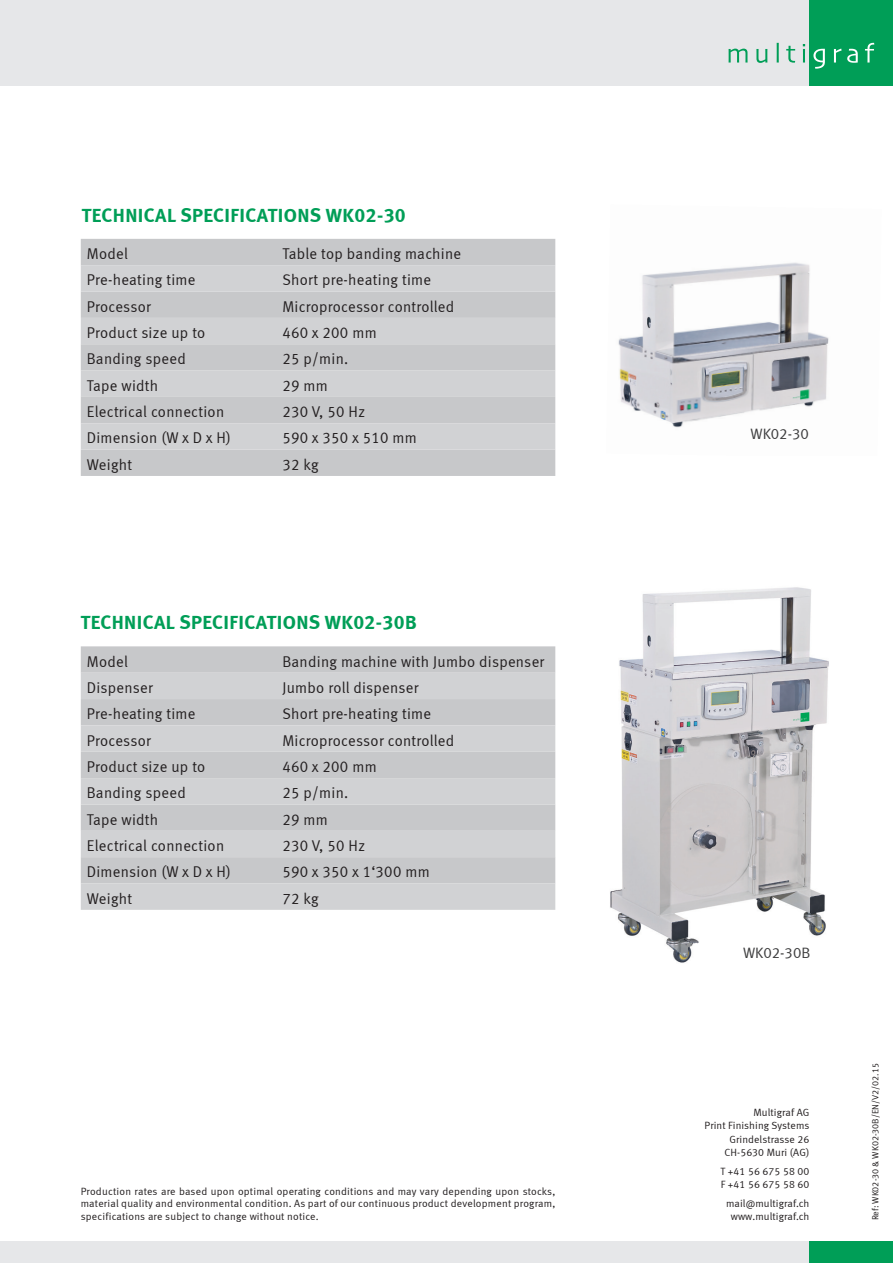
<style>
.page{position:relative;width:893px;height:1263px;background:#fff}
.page>*{position:absolute;margin:0;border:0;box-sizing:border-box;transform-origin:0 0}
.t1{font:19.5px "Meta Bold LF";letter-spacing:.02em;color:#009e57}
.t2{font:15.6px "Meta Normal LF";letter-spacing:.02em;color:#231f20;scale:.96 1}
.t3{font:15px "Meta Normal LF";color:#3e3e3f}
.t4{font:10.5px/13.5px "Meta Normal LF";letter-spacing:.01em;color:#231f20;text-align:justify}
.t5{font:9px "Meta Normal LF";color:#231f20}
</style>
<div class="page">
<div style="left:0;top:0;width:893px;height:85px;background:#e6e7e9"></div>
<div style="left:0;top:1242px;width:893px;height:21px;background:#e6e7e9"></div>
<div style="left:809px;top:1242px;width:84px;height:21px;background:#009e57"></div>
<div style="left:81px;top:239px;width:474px;height:237px;background:#c7c8ca"></div>
<svg style="left:81px;top:265px;width:474px;height:185px;background:#cdced0"></svg>
<div style="left:809px;top:0;width:84px;height:85px;background:#009e57"></div>
<svg style="left:729px;top:49px;width:18px;height:14px"></svg>
<svg style="left:756px;top:49px;width:11px;height:14px"></svg>
<svg style="left:777px;top:43px;width:2px;height:20px"></svg>
<svg style="left:786px;top:46px;width:9px;height:17px"></svg>
<svg style="left:803px;top:44px;width:2px;height:19px"></svg>
<svg style="left:813px;top:49px;width:12px;height:20px"></svg>
<svg style="left:834px;top:49px;width:24px;height:14px"></svg>
<svg style="left:865px;top:43px;width:9px;height:20px"></svg>
<svg style="left:81px;top:646px;width:474px;height:27px;background:#c8c9cb"></svg>
<svg style="left:81px;top:673px;width:474px;height:237px;background:#cccdcf"></svg>
<img style="left:618px;top:262px;width:211px;height:166px">
<img style="left:610px;top:587px;width:219px;height:376px">
<p class="t1" style="left:82px;top:204px;width:326px">TECHNICAL SPECIFICATIONS WK02-30</p>
<p class="t2" style="left:87px;top:245px;width:44px">Model</p>
<p class="t2" style="left:282px;top:245px;width:188px">Table top banding machine</p>
<p class="t2" style="left:87px;top:271px;width:115px">Pre-heating time</p>
<p class="t2" style="left:282px;top:271px;width:157px">Short pre-heating time</p>
<p class="t2" style="left:87px;top:297px;width:68px">Processor</p>
<p class="t2" style="left:282px;top:297px;width:181px">Microprocessor controlled</p>
<p class="t2" style="left:87px;top:324px;width:125px">Product size up to</p>
<p class="t2" style="left:282px;top:324px;width:100px">460 x 200 mm</p>
<p class="t2" style="left:87px;top:350px;width:105px">Banding speed</p>
<p class="t2" style="left:282px;top:350px;width:70px">25 p/min.</p>
<p class="t2" style="left:87px;top:376px;width:76px">Tape width</p>
<p class="t2" style="left:282px;top:376px;width:49px">29 mm</p>
<p class="t2" style="left:87px;top:403px;width:145px">Electrical connection</p>
<p class="t2" style="left:282px;top:403px;width:88px">230 V, 50 Hz</p>
<p class="t2" style="left:87px;top:429px;width:152px">Dimension (W x D x H)</p>
<p class="t2" style="left:282px;top:429px;width:142px">590 x 350 x 510 mm</p>
<p class="t2" style="left:87px;top:455px;width:49px">Weight</p>
<p class="t2" style="left:282px;top:455px;width:39px">32 kg</p>
<p class="t1" style="left:81px;top:611px;width:338px">TECHNICAL SPECIFICATIONS WK02-30B</p>
<p class="t2" style="left:87px;top:652px;width:44px">Model</p>
<p class="t2" style="left:282px;top:652px;width:274px">Banding machine with Jumbo dispenser</p>
<p class="t2" style="left:87px;top:678px;width:70px">Dispenser</p>
<p class="t2" style="left:282px;top:678px;width:143px">Jumbo roll dispenser</p>
<p class="t2" style="left:87px;top:705px;width:115px">Pre-heating time</p>
<p class="t2" style="left:282px;top:705px;width:157px">Short pre-heating time</p>
<p class="t2" style="left:87px;top:731px;width:68px">Processor</p>
<p class="t2" style="left:282px;top:731px;width:181px">Microprocessor controlled</p>
<p class="t2" style="left:87px;top:757px;width:125px">Product size up to</p>
<p class="t2" style="left:282px;top:757px;width:100px">460 x 200 mm</p>
<p class="t2" style="left:87px;top:784px;width:105px">Banding speed</p>
<p class="t2" style="left:282px;top:784px;width:70px">25 p/min.</p>
<p class="t2" style="left:87px;top:810px;width:76px">Tape width</p>
<p class="t2" style="left:282px;top:810px;width:49px">29 mm</p>
<p class="t2" style="left:87px;top:836px;width:145px">Electrical connection</p>
<p class="t2" style="left:282px;top:836px;width:88px">230 V, 50 Hz</p>
<p class="t2" style="left:87px;top:863px;width:152px">Dimension (W x D x H)</p>
<p class="t2" style="left:282px;top:863px;width:155px">590 x 350 x 1‘300 mm</p>
<p class="t2" style="left:87px;top:889px;width:49px">Weight</p>
<p class="t2" style="left:282px;top:889px;width:39px">72 kg</p>
<p class="t4" style="left:81px;top:1185px;width:476px;line-height:12.6px">Production rates are based upon optimal operating conditions and may vary depending upon stocks, material quality and environmental condition. As part of our continuous product development program, specifications are subject to change without notice.</p>
<p class="t3" style="left:750px;top:425px;width:60px">WK02-30</p>
<p class="t3" style="left:743px;top:944px;width:69px">WK02-30B</p>
<p class="t4" style="left:705px;top:1105px;width:106px;text-align:right">Multigraf AG<br>Print Finishing Systems<br>Grindelstrasse 26<br>CH-5630 Muri (AG)</p>
<p class="t4" style="left:720px;top:1164px;width:90px">T +41 56 675 58 00<br>F +41 56 675 58 60</p>
<p class="t4" style="left:726px;top:1196px;width:85px;text-align:center">mail@multigraf.ch www.multigraf.ch</p>
<p class="t5" style="left:870px;top:1220px;width:159px;rotate:-90deg">Ref: WK02-30 &amp; WK02-30B/EN/V2/02.15</p>
</div>
